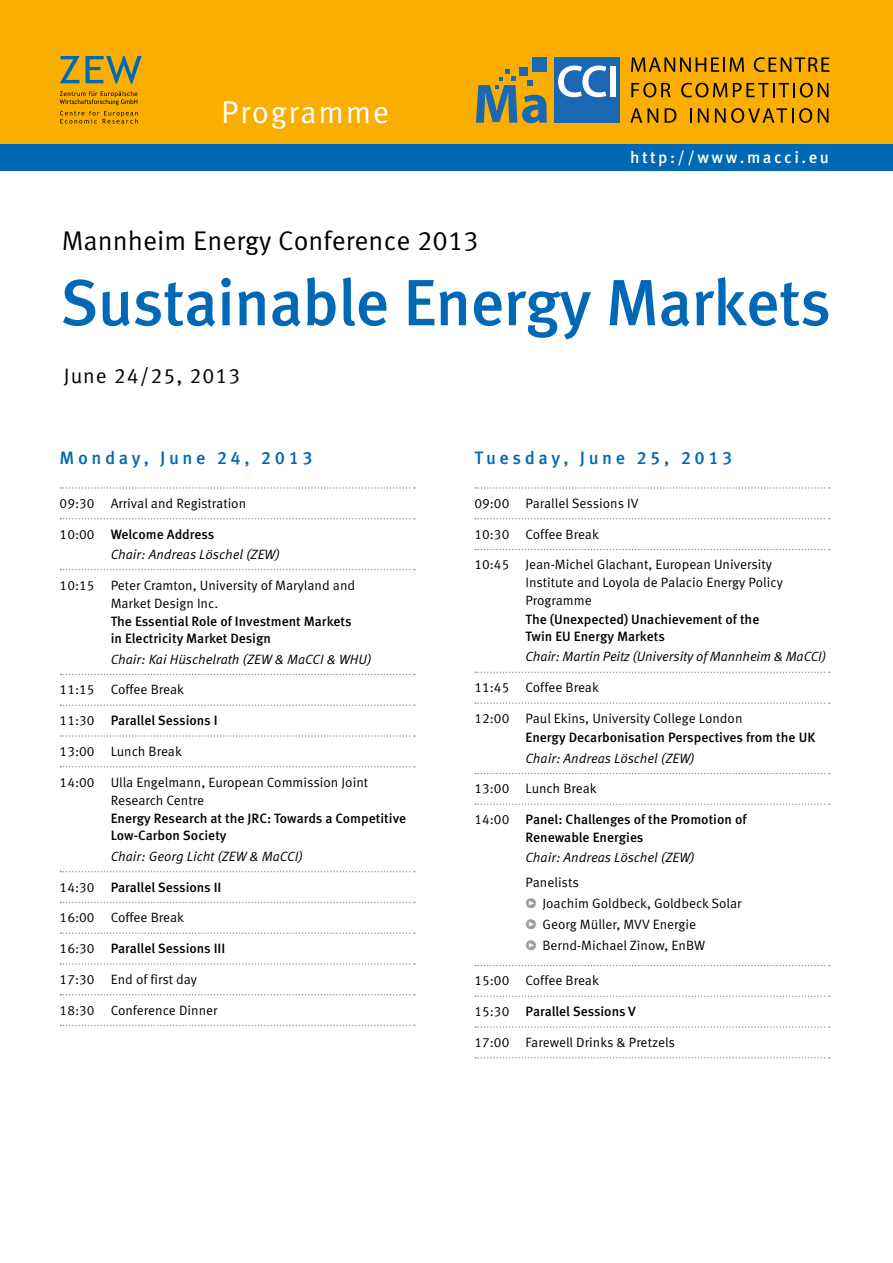
<style>
.page{position:relative;width:893px;height:1263px;background:#fff}
.page>*{position:absolute;margin:0;border:0;box-sizing:border-box;transform-origin:0 0}
.t1{font:500 65.25px "Meta Pro";letter-spacing:-.02em;color:#0068b4}
.t2{font:31.5px "Meta Pro";letter-spacing:.05em;color:#fff}
.t3{font:27px "Meta Pro";color:#000}
.Zwischentitel_1{font:21px "Meta Pro";letter-spacing:.05em;color:#000}
.programm_tag{font:500 18px "Meta Pro";letter-spacing:.2em;color:#0068b4}
.t4{font:500 16.5px "Meta Pro";letter-spacing:.15em;color:#fff}
.programm-tagespunkt{font:13.5px/18px "Meta Pro";color:#000}
.programm-tagespunkt-2{font:500 13.5px/16.5px "Meta Pro";color:#000}
.chair{font:italic 13.5px "Meta Pro";letter-spacing:-.005em;color:#000}
.Text{font:13.5px "Meta Pro";color:#000}
.s1{font-weight:400}
.s2{color:#9c9d9d}
</style>
<div class="page">
<div style="left:0;top:137px;width:893px;height:34px;background:#0068b4"></div>
<div style="left:0;top:0;width:893px;height:144px;background:#f9ae00"></div>
<div style="left:554px;top:57px;width:66px;height:66px;background:#1a68b2"></div>
<svg style="left:558px;top:66px;width:48px;height:31px"></svg>
<div style="left:610px;top:66px;width:5px;height:31px;background:#fff"></div>
<div style="left:532px;top:57px;width:15px;height:14px;background:#1a68b2"></div>
<svg style="left:476px;top:70px;width:71px;height:53px"></svg>
<div style="left:519px;top:67px;width:8px;height:8px;background:#1a68b2"></div>
<svg style="left:631px;top:57px;width:113px;height:15px"></svg>
<svg style="left:754px;top:57px;width:75px;height:15px"></svg>
<svg style="left:631px;top:83px;width:39px;height:14px"></svg>
<svg style="left:681px;top:83px;width:46px;height:14px"></svg>
<svg style="left:733px;top:83px;width:95px;height:14px"></svg>
<svg style="left:630px;top:108px;width:12px;height:15px"></svg>
<svg style="left:648px;top:108px;width:10px;height:15px"></svg>
<svg style="left:665px;top:108px;width:11px;height:15px"></svg>
<svg style="left:690px;top:108px;width:1px;height:15px"></svg>
<svg style="left:698px;top:108px;width:10px;height:15px"></svg>
<svg style="left:715px;top:108px;width:97px;height:15px"></svg>
<svg style="left:818px;top:108px;width:10px;height:15px"></svg>
<svg style="left:60px;top:487px;width:355px;height:2px"></svg>
<svg style="left:60px;top:518px;width:355px;height:1px"></svg>
<svg style="left:60px;top:569px;width:355px;height:1px"></svg>
<svg style="left:60px;top:674px;width:355px;height:1px"></svg>
<svg style="left:60px;top:704px;width:355px;height:2px"></svg>
<svg style="left:60px;top:735px;width:355px;height:2px"></svg>
<svg style="left:60px;top:766px;width:355px;height:1px"></svg>
<svg style="left:60px;top:871px;width:355px;height:1px"></svg>
<svg style="left:60px;top:902px;width:355px;height:1px"></svg>
<svg style="left:60px;top:932px;width:355px;height:2px"></svg>
<svg style="left:60px;top:963px;width:355px;height:2px"></svg>
<svg style="left:60px;top:994px;width:355px;height:1px"></svg>
<svg style="left:60px;top:1025px;width:355px;height:1px"></svg>
<svg style="left:475px;top:487px;width:355px;height:2px"></svg>
<svg style="left:475px;top:518px;width:355px;height:1px"></svg>
<svg style="left:475px;top:549px;width:355px;height:1px"></svg>
<svg style="left:475px;top:672px;width:355px;height:1px"></svg>
<svg style="left:475px;top:702px;width:355px;height:2px"></svg>
<svg style="left:475px;top:773px;width:355px;height:1px"></svg>
<svg style="left:475px;top:803px;width:355px;height:2px"></svg>
<svg style="left:475px;top:965px;width:355px;height:1px"></svg>
<svg style="left:475px;top:995px;width:355px;height:2px"></svg>
<svg style="left:475px;top:1026px;width:355px;height:2px"></svg>
<svg style="left:475px;top:1057px;width:355px;height:1px"></svg>
<svg style="left:60px;top:111px;width:78px;height:12px"></svg>
<svg style="left:60px;top:56px;width:20px;height:27px"></svg>
<svg style="left:86px;top:56px;width:56px;height:28px"></svg>
<svg style="left:60px;top:91px;width:78px;height:14px"></svg>
<p class="t2" style="left:221px;top:92px;width:169px">Programme</p>
<p class="t3" style="left:62px;top:224px;width:418px">Mannheim Energy Conference 2013</p>
<p class="t4" style="left:630px;top:147px;width:200px">http://www.macci.eu</p>
<p class="t1" style="left:60px;top:261px;width:773px">Sustainable Energy Markets</p>
<p class="Zwischentitel_1" style="left:64px;top:362px;width:178px">June 24/25, 2013</p>
<p class="programm_tag" style="left:60px;top:447px;width:255px">Monday, June 24, 2013</p>
<p class="programm-tagespunkt" style="left:60px;top:495px;width:188px">09:30 Arrival and Registration</p>
<p class="programm-tagespunkt-2" style="left:60px;top:526px;width:156px"><span class="s1">10:00</span> Welcome Address</p>
<p class="chair" style="left:111px;top:545px;width:171px">Chair: Andreas Löschel (ZEW)</p>
<p class="programm-tagespunkt" style="left:111px;top:576px;width:246px;text-indent:-51px">10:15 Peter Cramton, University of Maryland and<br>Market Design Inc.</p>
<p class="programm-tagespunkt-2" style="left:111px;top:614px;width:242px">The Essential Role of Investment Markets in Electricity Market Design</p>
<p class="chair" style="left:111px;top:650px;width:262px">Chair: Kai Hüschelrath (ZEW &amp; MaCCI &amp; WHU)</p>
<p class="programm-tagespunkt" style="left:60px;top:681px;width:126px">11:15 Coffee Break</p>
<p class="programm-tagespunkt-2" style="left:60px;top:713px;width:159px"><span class="s1">11:30</span> Parallel Sessions I</p>
<p class="programm-tagespunkt" style="left:60px;top:743px;width:124px">13:00 Lunch Break</p>
<p class="programm-tagespunkt" style="left:111px;top:773px;width:259px;text-indent:-51px">14:00 Ulla Engelmann, European Commission Joint<br>Research Centre</p>
<p class="programm-tagespunkt-2" style="left:111px;top:811px;width:297px">Energy Research at the JRC: Towards a Competitive<br>Low-Carbon Society</p>
<p class="chair" style="left:111px;top:847px;width:194px">Chair: Georg Licht (ZEW &amp; MaCCI)</p>
<p class="programm-tagespunkt-2" style="left:60px;top:879px;width:163px"><span class="s1">14:30</span> Parallel Sessions II</p>
<p class="programm-tagespunkt" style="left:60px;top:909px;width:126px">16:00 Coffee Break</p>
<p class="programm-tagespunkt-2" style="left:60px;top:940px;width:167px"><span class="s1">16:30</span> Parallel Sessions III</p>
<p class="programm-tagespunkt" style="left:60px;top:970px;width:139px">17:30 End of first day</p>
<p class="programm-tagespunkt" style="left:60px;top:1001px;width:160px">18:30 Conference Dinner</p>
<p class="programm_tag" style="left:474px;top:447px;width:260px">Tuesday, June 25, 2013</p>
<p class="programm-tagespunkt" style="left:474px;top:495px;width:166px">09:00 Parallel Sessions IV</p>
<p class="programm-tagespunkt" style="left:474px;top:525px;width:126px">10:30 Coffee Break</p>
<p class="programm-tagespunkt" style="left:525px;top:556px;width:259px;text-indent:-51px">10:45 Jean-Michel Glachant, European University<br>Institute and Loyola de Palacio Energy Policy<br>Programme</p>
<p class="programm-tagespunkt-2" style="left:525px;top:611px;width:235px">The (Unexpected) Unachievement of the<br>Twin EU Energy Markets</p>
<p class="chair" style="left:525px;top:648px;width:302px">Chair: Martin Peitz (University of Mannheim &amp; MaCCI)</p>
<p class="programm-tagespunkt" style="left:474px;top:679px;width:126px">11:45 Coffee Break</p>
<p class="programm-tagespunkt" style="left:474px;top:710px;width:270px">12:00 Paul Ekins, University College London</p>
<p class="programm-tagespunkt-2" style="left:525px;top:729px;width:291px">Energy Decarbonisation Perspectives from the UK</p>
<p class="chair" style="left:525px;top:749px;width:171px">Chair: Andreas Löschel (ZEW)</p>
<p class="programm-tagespunkt" style="left:474px;top:780px;width:124px">13:00 Lunch Break</p>
<p class="programm-tagespunkt-2" style="left:525px;top:811px;width:223px;line-height:18px;text-indent:-51px"><span class="s1">14:00</span> Panel: Challenges of the Promotion of<br>Renewable Energies</p>
<p class="chair" style="left:525px;top:849px;width:171px">Chair: Andreas Löschel (ZEW)</p>
<p class="Text" style="left:525px;top:874px;width:55px">Panelists</p>
<p class="programm-tagespunkt" style="left:525px;top:895px;width:218px"><span class="s2">ͮ</span> Joachim Goldbeck, Goldbeck Solar</p>
<p class="programm-tagespunkt" style="left:525px;top:915px;width:172px"><span class="s2">ͮ</span> Georg Müller, MVV Energie</p>
<p class="programm-tagespunkt" style="left:525px;top:936px;width:181px"><span class="s2">ͮ</span> Bernd-Michael Zinow, EnBW</p>
<p class="programm-tagespunkt" style="left:474px;top:972px;width:126px">15:00 Coffee Break</p>
<p class="programm-tagespunkt-2" style="left:474px;top:1004px;width:163px"><span class="s1">15:30</span> Parallel Sessions V</p>
<p class="programm-tagespunkt" style="left:474px;top:1034px;width:202px">17:00 Farewell Drinks &amp; Pretzels</p>
</div>
